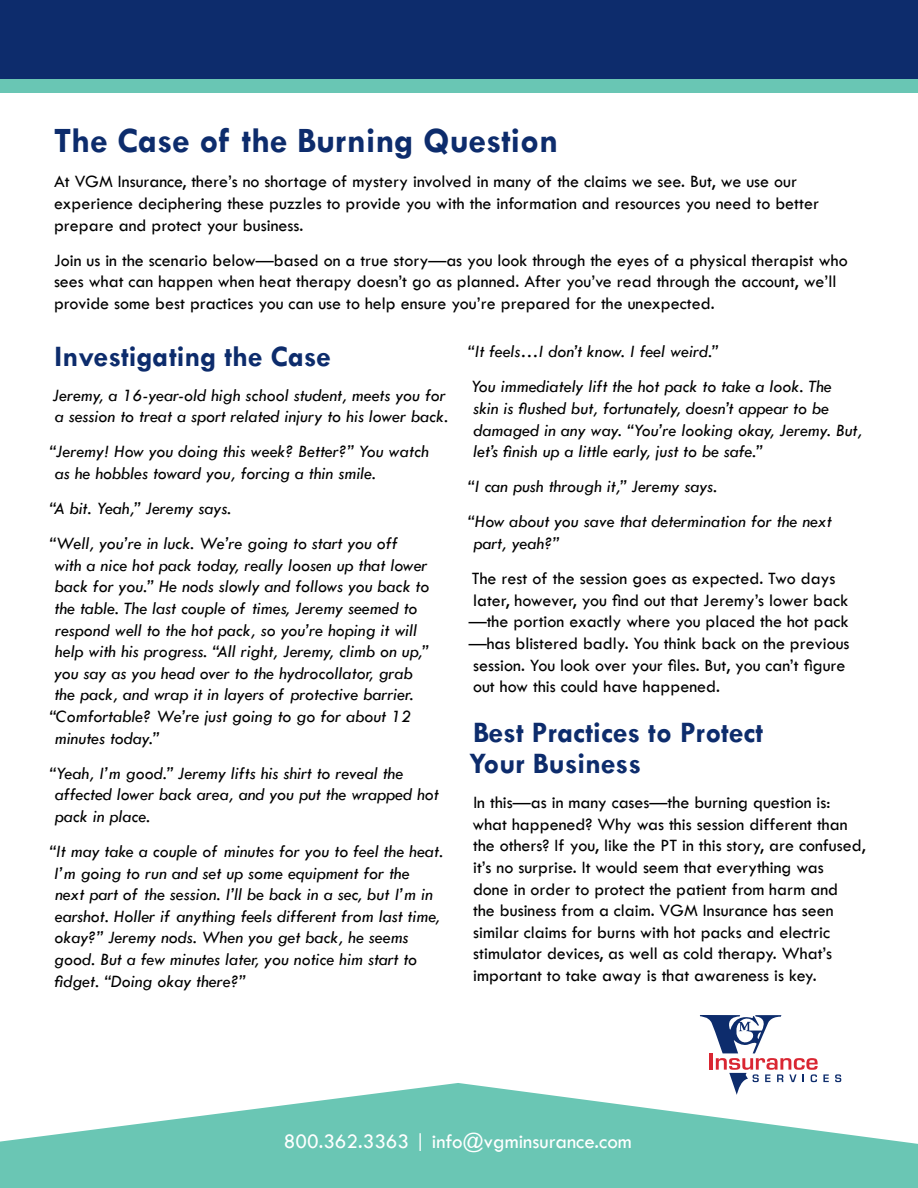
<style>
.page{position:relative;width:918px;height:1188px;background:#fff}
.page>*{position:absolute;margin:0;border:0;box-sizing:border-box;transform-origin:0 0}
.t1{font:700 36px "Tw Cen";color:#0d2c6c}
.t2{font:700 30px/31.5px "Tw Cen";color:#0d2c6c}
.t3{font:21px "Tw Cen";color:#fff}
.t4{font:italic 18px/21.6px "Tw Cen";color:#000}
.t5{font:18px/21.6px "Tw Cen";color:#000}
</style>
<div class="page">
<div style="left:0;top:0;width:918px;height:92px;background:#69c6b4"></div>
<svg style="left:0;top:1083px;width:918px;height:105px;fill:#6ac6b4"></svg>
<div style="left:0;top:0;width:918px;height:79px;background:#0d2c6c"></div>
<svg style="left:835px;top:1074px;width:6px;height:8px"></svg>
<svg style="left:700px;top:1015px;width:129px;height:80px"></svg>
<h1 class="t1" style="left:54px;top:119px;width:506px">The Case of the Burning Question</h1>
<p class="t5" style="left:54px;top:171px;width:767px">At VGM Insurance, there’s no shortage of mystery involved in many of the claims we see. But, we use our experience deciphering these puzzles to provide you with the information and resources you need to better prepare and protect your business.</p>
<p class="t5" style="left:54px;top:249px;width:795px">Join us in the scenario below—based on a true story—as you look through the eyes of a physical therapist who sees what can happen when heat therapy doesn’t go as planned. After you’ve read through the account, we’ll provide some best practices you can use to help ensure you’re prepared for the unexpected.</p>
<h2 class="t2" style="left:55px;top:340px;width:278px">Investigating the Case</h2>
<p class="t4" style="left:53px;top:384px;width:397px">Jeremy, a 16-year-old high school student, meets you for a session to treat a sport related injury to his lower back.</p>
<p class="t4" style="left:55px;top:441px;width:376px;text-indent:-6px">“Jeremy! How you doing this week? Better?” You watch as he hobbles toward you, forcing a thin smile.</p>
<p class="t4" style="left:49px;top:491px;width:350px;line-height:35.1px">“A bit. Yeah,” Jeremy says.<br>“Well, you’re in luck. We’re going to start you off</p>
<p class="t4" style="left:54px;top:554px;width:375px">with a nice hot pack today, really loosen up that lower</p>
<p class="t4" style="left:55px;top:576px;width:376px">back for you.” He nods slowly and follows you back to</p>
<p class="t4" style="left:54px;top:597px;width:365px">the table. The last couple of times, Jeremy seemed to</p>
<p class="t4" style="left:55px;top:619px;width:364px">respond well to the hot pack, so you’re hoping it will</p>
<p class="t4" style="left:55px;top:641px;width:375px">help with his progress. “All right, Jeremy, climb on up,”</p>
<p class="t4" style="left:54px;top:662px;width:360px">you say as you head over to the hydrocollator, grab</p>
<p class="t4" style="left:54px;top:684px;width:361px">the pack, and wrap it in layers of protective barrier.</p>
<p class="t4" style="left:49px;top:705px;width:363px">“Comfortable? We’re just going to go for about 12</p>
<p class="t4" style="left:55px;top:727px;width:106px">minutes today.”</p>
<p class="t4" style="left:55px;top:762px;width:386px;text-indent:-6px">“Yeah, I’m good.” Jeremy lifts his shirt to reveal the affected lower back area, and you put the wrapped hot pack in place.</p>
<p class="t4" style="left:49px;top:840px;width:396px">“It may take a couple of minutes for you to feel the heat.<br>I’m going to run and set up some equipment for the<br>next part of the session. I’ll be back in a sec, but I’m in earshot. Holler if anything feels different from last time, okay?” Jeremy nods. When you get back, he seems good. But a few minutes later, you notice him start to fidget. “Doing okay there?”</p>
<p class="t4" style="left:468px;top:334px;width:366px;line-height:35.1px">“It feels…I don’t know. I feel weird.”<br>You immediately lift the hot pack to take a look. The</p>
<p class="t4" style="left:473px;top:397px;width:391px">skin is flushed but, fortunately, doesn’t appear to be damaged in any way. “You’re looking okay, Jeremy. But, let’s finish up a little early, just to be safe.”</p>
<p class="t4" style="left:468px;top:469px;width:366px;line-height:35.1px">“I can push through it,” Jeremy says.<br>“How about you save that determination for the next</p>
<p class="t4" style="left:473px;top:532px;width:87px">part, yeah?”</p>
<p class="t5" style="left:469px;top:568px;width:382px">The rest of the session goes as expected. Two days later, however, you find out that Jeremy’s lower back —the portion exactly where you placed the hot pack —has blistered badly. You think back on the previous session. You look over your files. But, you can’t figure out how this could have happened.</p>
<h2 class="t2" style="left:469px;top:716px;width:296px">Best Practices to Protect<br>Your Business</h2>
<p class="t5" style="left:472px;top:792px;width:395px">In this—as in many cases—the burning question is: what happened? Why was this session different than the others? If you, like the PT in this story, are confused, it’s no surprise. It would seem that everything was<br>done in order to protect the patient from harm and<br>the business from a claim. VGM Insurance has seen similar claims for burns with hot packs and electric stimulator devices, as well as cold therapy. What’s important to take away is that awareness is key.</p>
<p class="t3" style="left:284px;top:1128px;width:349px">800.362.3363 | info@vgminsurance.com</p>
</div>
